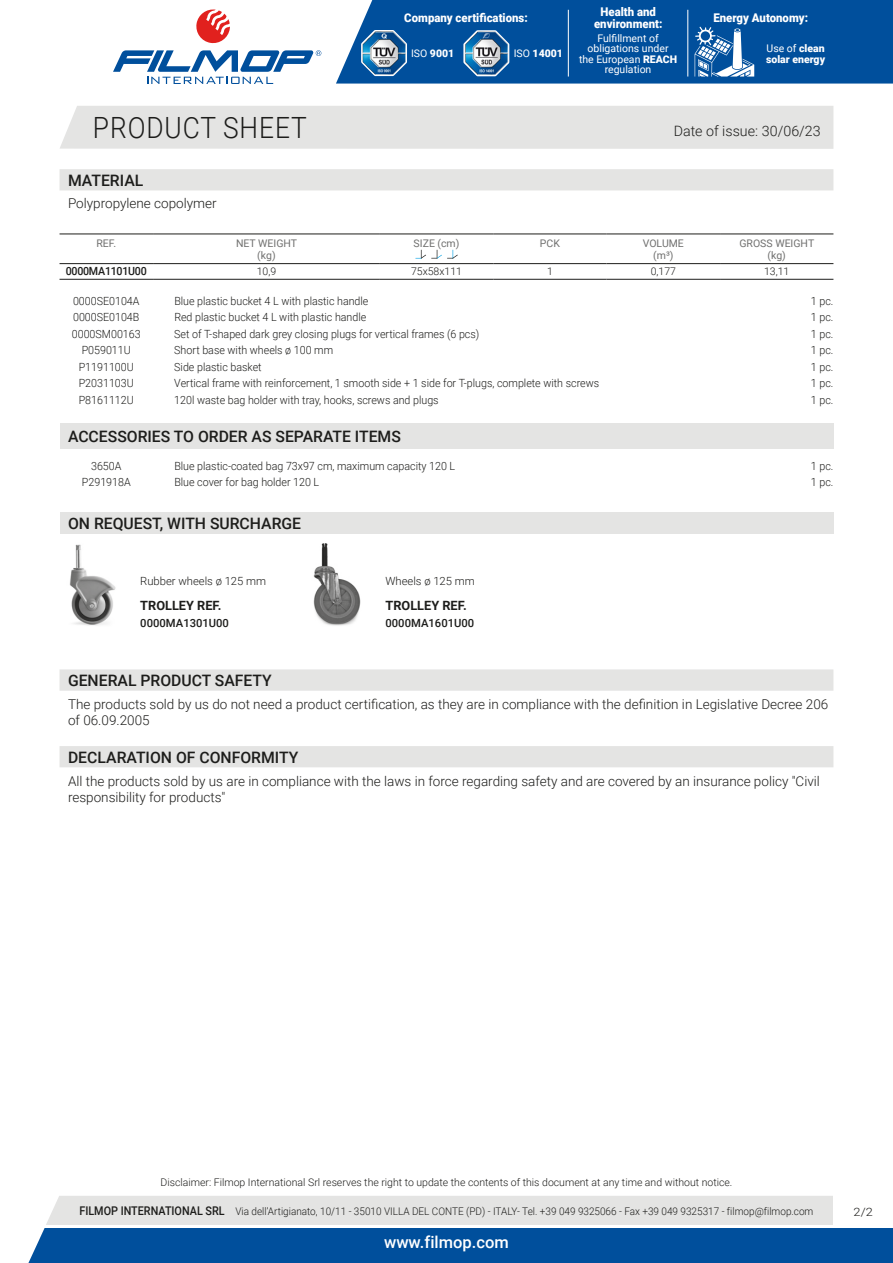
<style>
.page{position:relative;width:893px;height:1263px;background:#fff}
.page>*{position:absolute;margin:0;border:0;box-sizing:border-box;transform-origin:0 0}
.t1{font:300 29.25px "Roboto";letter-spacing:.035em;color:#1d1d1b;scale:.9 1}
.t2{font:500 16.5px "Roboto";color:#fff}
.t3{font:500 15.75px "Roboto";color:#1d1d1b}
.t4{font:300 14.25px "Roboto";color:#1d1d1b}
.t5{font:300 13.5px/16.2px "Roboto";color:#1d1d1b}
.t6{font:700 12.75px "Roboto";color:#1d1d1b}
.t7{font:900 12px/12px "Roboto";color:#fff;text-align:center;scale:.95 1}
.t8{font:300 11.55px "Roboto";color:#1d1d1b;scale:1.11 1}
.t9{font:300 11.25px "Roboto";color:#1d1d1b;scale:.95 1}
.t10{font:300 11.25px "Roboto";color:#1d1d1b}
.t11{font:500 11.25px "Roboto";color:#1d1d1b}
.t12{font:500 11.25px "Roboto";letter-spacing:-.025em;color:#1d1d1b;scale:.95 1}
.t13{font:300 10.5px "Roboto";color:#1d1d1b}
.t14{font:300 10.5px "Roboto";color:#1d1d1b;scale:.95 1}
.t15{font:10.5px/10.5px "Roboto";color:#fff;text-align:center}
.t16{font:10.5px/12px "Roboto";color:#70706f;text-align:center}
.t17{font:900 10.5px/10.5px "Roboto";color:#fff}
.s1{font-weight:400}
.s2{font-weight:900}
.s3{font-weight:500;font-size:12px}
</style>
<div class="page">
<svg style="left:28px;top:1196px;width:865px;height:67px;background:#6793bc"></svg>
<div style="left:60px;top:106px;width:773px;height:43px;background:#e4e4e3"></div>
<svg style="left:196px;top:10px;width:34px;height:34px"></svg>
<svg style="left:113px;top:50px;width:208px;height:34px"></svg>
<div style="left:336px;top:0;width:557px;height:84px;background:#004f9c"></div>
<svg style="left:462px;top:28px;width:49px;height:50px"></svg>
<img style="left:465px;top:32px;width:43px;height:43px">
<svg style="left:360px;top:28px;width:48px;height:49px"></svg>
<img style="left:362px;top:31px;width:44px;height:44px">
<hr style="left:568px;top:10px;width:1px;height:67px;background:#fff">
<hr style="left:688px;top:10px;width:1px;height:67px;background:#fff">
<svg style="left:695px;top:27px;width:59px;height:50px"></svg>
<div style="left:60px;top:169px;width:773px;height:21px;background:#e4e4e3"></div>
<hr style="left:60px;top:234px;width:93px;height:1px;background:#1d1d1b">
<hr style="left:60px;top:263px;width:93px;height:1px;background:#1d1d1b">
<hr style="left:153px;top:234px;width:227px;height:1px;background:#1d1d1b">
<hr style="left:153px;top:263px;width:227px;height:1px;background:#1d1d1b">
<hr style="left:380px;top:234px;width:113px;height:1px;background:#1d1d1b">
<hr style="left:380px;top:263px;width:113px;height:1px;background:#1d1d1b">
<hr style="left:493px;top:234px;width:114px;height:1px;background:#1d1d1b">
<hr style="left:493px;top:263px;width:114px;height:1px;background:#1d1d1b">
<hr style="left:607px;top:234px;width:113px;height:1px;background:#1d1d1b">
<hr style="left:607px;top:263px;width:113px;height:1px;background:#1d1d1b">
<hr style="left:720px;top:234px;width:113px;height:1px;background:#1d1d1b">
<hr style="left:720px;top:263px;width:113px;height:1px;background:#1d1d1b">
<hr style="left:60px;top:279px;width:93px;height:1px;background:#1d1d1b">
<hr style="left:153px;top:279px;width:227px;height:1px;background:#1d1d1b">
<hr style="left:380px;top:279px;width:113px;height:1px;background:#1d1d1b">
<hr style="left:493px;top:279px;width:114px;height:1px;background:#1d1d1b">
<hr style="left:607px;top:279px;width:113px;height:1px;background:#1d1d1b">
<hr style="left:720px;top:279px;width:113px;height:1px;background:#1d1d1b">
<svg style="left:415px;top:250px;width:43px;height:9px"></svg>
<div style="left:60px;top:424px;width:773px;height:25px;background:#e4e4e3"></div>
<div style="left:60px;top:513px;width:773px;height:21px;background:#e4e4e3"></div>
<img style="left:69px;top:544px;width:47px;height:82px">
<img style="left:313px;top:543px;width:48px;height:83px">
<div style="left:60px;top:669px;width:773px;height:22px;background:#e4e4e3"></div>
<div style="left:60px;top:746px;width:773px;height:21px;background:#e4e4e3"></div>
<hr style="left:45px;top:1225px;width:848px;height:2px;background:#fff">
<div style="left:833px;top:1196px;width:60px;height:31px;background:#fff"></div>
<p class="t7" style="left:404px;top:11px;width:131px">Company certifications:</p>
<p class="t17" style="left:411px;top:48px;width:45px"><span class="s1">ISO</span> 9001</p>
<p class="t17" style="left:514px;top:48px;width:51px"><span class="s1">ISO</span> 14001</p>
<p class="t7" style="left:594px;top:5px;width:73px">Health and environment:</p>
<p class="t15" style="left:579px;top:32px;width:100px">Fulfillment of obligations under the European <span class="s2">REACH </span>regulation</p>
<p class="t7" style="left:713px;top:11px;width:101px">Energy Autonomy:</p>
<p class="t17" style="left:766px;top:43px;width:61px"><span class="s1">Use of</span> clean solar energy</p>
<h1 class="t1" style="left:93px;top:107px;width:239px">PRODUCT SHEET</h1>
<p class="t4" style="left:674px;top:121px;width:148px">Date of issue: 30/06/23</p>
<h3 class="t3" style="left:68px;top:170px;width:77px">MATERIAL</h3>
<p class="t5" style="left:68px;top:194px;width:150px">Polypropylene copolymer</p>
<p class="t16" style="left:96px;top:236px;width:21px">REF.</p>
<p class="t16" style="left:236px;top:236px;width:63px">NET WEIGHT (kg)</p>
<p class="t16" style="left:414px;top:236px;width:47px">SIZE (cm)</p>
<p class="t16" style="left:540px;top:236px;width:22px">PCK</p>
<p class="t16" style="left:643px;top:236px;width:43px">VOLUME (m³)</p>
<p class="t16" style="left:739px;top:236px;width:76px">GROSS WEIGHT (kg)</p>
<p class="t12" style="left:66px;top:264px;width:87px">0000MA1101U00</p>
<p class="t13" style="left:257px;top:264px;width:21px">10,9</p>
<p class="t13" style="left:411px;top:264px;width:52px">75x58x111</p>
<p class="t13" style="left:547px;top:264px;width:7px">1</p>
<p class="t13" style="left:651px;top:264px;width:27px">0,177</p>
<p class="t13" style="left:764px;top:264px;width:27px">13,11</p>
<p class="t9" style="left:73px;top:293px;width:71px">0000SE0104A</p>
<p class="t9" style="left:174px;top:293px;width:206px">Blue plastic bucket 4 L with plastic handle</p>
<p class="t9" style="left:811px;top:293px;width:25px">1 pc.</p>
<p class="t9" style="left:73px;top:309px;width:71px">0000SE0104B</p>
<p class="t9" style="left:174px;top:309px;width:204px">Red plastic bucket 4 L with plastic handle</p>
<p class="t9" style="left:811px;top:309px;width:25px">1 pc.</p>
<p class="t9" style="left:72px;top:326px;width:74px">0000SM00163</p>
<p class="t9" style="left:174px;top:326px;width:323px">Set of T-shaped dark grey closing plugs for vertical frames (6 pcs)</p>
<p class="t9" style="left:811px;top:326px;width:25px">1 pc.</p>
<p class="t9" style="left:82px;top:342px;width:53px">P059011U</p>
<p class="t9" style="left:174px;top:342px;width:169px">Short base with wheels ø 100 mm</p>
<p class="t9" style="left:811px;top:342px;width:25px">1 pc.</p>
<p class="t9" style="left:79px;top:359px;width:59px">P1191100U</p>
<p class="t9" style="left:174px;top:359px;width:93px">Side plastic basket</p>
<p class="t9" style="left:811px;top:359px;width:25px">1 pc.</p>
<p class="t9" style="left:79px;top:375px;width:59px">P2031103U</p>
<p class="t9" style="left:174px;top:375px;width:449px">Vertical frame with reinforcement, 1 smooth side + 1 side for T-plugs, complete with screws</p>
<p class="t9" style="left:811px;top:375px;width:25px">1 pc.</p>
<p class="t9" style="left:79px;top:392px;width:59px">P8161112U</p>
<p class="t9" style="left:174px;top:392px;width:280px">120l waste bag holder with tray, hooks, screws and plugs</p>
<p class="t9" style="left:811px;top:392px;width:25px">1 pc.</p>
<h3 class="t3" style="left:68px;top:425px;width:334px">ACCESSORIES TO ORDER AS SEPARATE ITEMS</h3>
<p class="t9" style="left:91px;top:458px;width:33px">3650A</p>
<p class="t9" style="left:174px;top:458px;width:297px">Blue plastic-coated bag 73x97 cm, maximum capacity 120 L</p>
<p class="t9" style="left:811px;top:458px;width:25px">1 pc.</p>
<p class="t9" style="left:82px;top:474px;width:53px">P291918A</p>
<p class="t9" style="left:174px;top:474px;width:154px">Blue cover for bag holder 120 L</p>
<p class="t9" style="left:811px;top:474px;width:25px">1 pc.</p>
<h3 class="t3" style="left:68px;top:512px;width:235px">ON REQUEST, WITH SURCHARGE</h3>
<p class="t10" style="left:140px;top:573px;width:127px">Rubber wheels ø 125 mm</p>
<p class="t6" style="left:140px;top:596px;width:83px">TROLLEY REF.</p>
<p class="t11" style="left:140px;top:615px;width:90px">0000MA1301U00</p>
<p class="t10" style="left:386px;top:573px;width:91px">Wheels ø 125 mm</p>
<p class="t6" style="left:386px;top:596px;width:83px">TROLLEY REF.</p>
<p class="t11" style="left:386px;top:615px;width:90px">0000MA1601U00</p>
<h3 class="t3" style="left:68px;top:670px;width:205px">GENERAL PRODUCT SAFETY</h3>
<p class="t5" style="left:68px;top:696px;width:762px">The products sold by us do not need a product certification, as they are in compliance with the definition in Legislative Decree 206 of 06.09.2005</p>
<h3 class="t3" style="left:68px;top:746px;width:232px">DECLARATION OF CONFORMITY</h3>
<p class="t5" style="left:68px;top:772px;width:753px">All the products sold by us are in compliance with the laws in force regarding safety and are covered by an insurance policy "Civil responsibility for products"</p>
<p class="t13" style="left:160px;top:1175px;width:573px">Disclaimer: Filmop International Srl reserves the right to update the contents of this document at any time and without notice.</p>
<p class="t14" style="left:79px;top:1204px;width:774px"><span class="s3">FILMOP INTERNATIONAL SRL</span> Via dell’Artigianato, 10/11 - 35010 VILLA DEL CONTE (PD) - ITALY- Tel. +39 049 9325066 - Fax +39 049 9325317 - filmop@filmop.com</p>
<h2 class="t2" style="left:384px;top:1230px;width:126px">www.filmop.com</h2>
<p class="t8" style="left:854px;top:1204px;width:19px">2/2</p>
</div>
